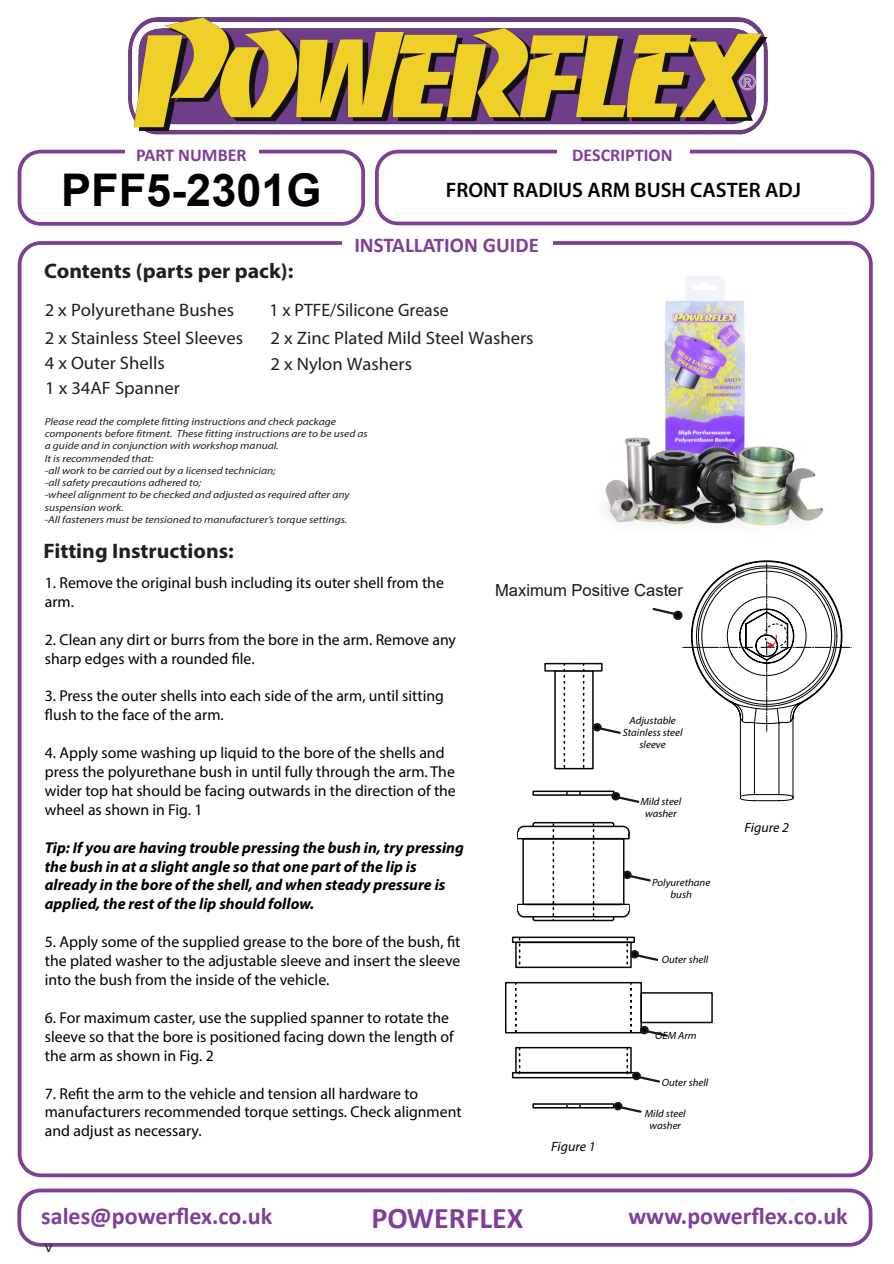
<style>
.page{position:relative;width:894px;height:1264px;background:#fff}
.page>*{position:absolute;margin:0;border:0;box-sizing:border-box;transform-origin:0 0}
.t1{font:700 45px "Arial";color:#000}
.t2{font:700 30px "Calibri";color:#7f3f98}
.t3{font:700 24px "Calibri";color:#7f3f98}
.t4{font:700 21px "Myriad Pro";color:#231f20}
.t5{font:600 21px "Myriad Pro";color:#000}
.t6{font:700 21px "Calibri";color:#7f3f98}
.t7{font:18px/25px "Myriad Pro";color:#231f20}
.t8{font:700 18px "Calibri";color:#7f3f98}
.t9{font:16.5px "Arial";color:#1c1917}
.t10{font:15.75px/18.9px "Myriad Pro";color:#000}
.t11{font:italic 700 15.75px/18.9px "Myriad Pro";color:#000}
.t12{font:15.75px "Myriad Pro";color:#231f20}
.t13{font:italic 13.5px "Myriad Pro";color:#000}
.t14{font:italic 10.5px/12px "Myriad Pro";color:#000;text-align:center}
.t15{font:italic 10.2px/12.1px "Myriad Pro";color:#231f20;scale:1.13 1}
</style>
<div class="page">
<div style="left:18px;top:241px;width:854px;height:935px;border:4px solid #7f3f98;border-radius:21px"></div>
<div style="left:375px;top:150px;width:498px;height:75px;border:4px solid #7f3f98;border-radius:21px"></div>
<div style="left:18px;top:150px;width:347px;height:76px;border:4px solid #7f3f98;border-radius:21px"></div>
<img style="left:128px;top:18px;width:639px;height:117px">
<div style="left:124px;top:147px;width:134px;height:9px;background:#fff"></div>
<div style="left:556px;top:147px;width:132px;height:9px;background:#fff"></div>
<div style="left:342px;top:235px;width:210px;height:15px;background:#fff"></div>
<div style="left:17px;top:1188px;width:855px;height:58px;border:4px solid #7f3f98;border-radius:21px"></div>
<div style="left:504px;top:981px;width:137px;height:52px;border:2px solid #000"></div>
<div style="left:640px;top:991px;width:72px;height:31px;border:2px solid #000"></div>
<div style="left:515px;top:941px;width:116px;height:26px;border:2px solid #000"></div>
<div style="left:511px;top:936px;width:123px;height:6px;border:2px solid #000"></div>
<div style="left:515px;top:1046px;width:116px;height:27px;border:2px solid #000"></div>
<div style="left:511px;top:1071px;width:123px;height:7px;border:2px solid #000"></div>
<div style="left:522px;top:837px;width:102px;height:68px;border:2px solid #000"></div>
<div style="left:517px;top:831px;width:112px;height:8px;border:2px solid #000"></div>
<div style="left:532px;top:821px;width:82px;height:9px;border:2px solid #000;border-radius:2px"></div>
<div style="left:532px;top:912px;width:82px;height:9px;border:2px solid #000;border-radius:2px"></div>
<div style="left:517px;top:826px;width:111px;height:12px;background:#fff;border-radius:6px"></div>
<div style="left:517px;top:825px;width:112px;height:14px;border:2px solid #000;border-radius:6px"></div>
<svg style="left:518px;top:832px;width:6px;height:5px"></svg>
<svg style="left:622px;top:832px;width:6px;height:5px"></svg>
<div style="left:517px;top:903px;width:112px;height:8px;border:2px solid #000"></div>
<div style="left:517px;top:904px;width:111px;height:12px;background:#fff;border-radius:6px"></div>
<div style="left:517px;top:903px;width:112px;height:14px;border:2px solid #000;border-radius:6px"></div>
<div style="left:621px;top:904px;width:7px;height:6px;background:#fff"></div>
<svg style="left:518px;top:904px;width:6px;height:6px"></svg>
<div style="left:554px;top:670px;width:39px;height:99px;background:#fff;border:2px solid #000"></div>
<svg style="left:532px;top:790px;width:77px;height:5px"></svg>
<svg style="left:532px;top:1103px;width:79px;height:5px"></svg>
<svg style="left:515px;top:982px;width:1px;height:50px"></svg>
<svg style="left:630px;top:982px;width:1px;height:50px"></svg>
<svg style="left:518px;top:938px;width:2px;height:29px"></svg>
<svg style="left:552px;top:823px;width:2px;height:97px"></svg>
<svg style="left:592px;top:823px;width:2px;height:97px"></svg>
<svg style="left:518px;top:1047px;width:2px;height:29px"></svg>
<svg style="left:609px;top:790px;width:31px;height:13px"></svg>
<svg style="left:590px;top:720px;width:31px;height:15px"></svg>
<svg style="left:621px;top:868px;width:30px;height:14px"></svg>
<svg style="left:626px;top:938px;width:33px;height:29px"></svg>
<svg style="left:637px;top:1023px;width:32px;height:14px"></svg>
<svg style="left:626px;top:1047px;width:34px;height:36px"></svg>
<svg style="left:611px;top:1101px;width:31px;height:12px"></svg>
<img style="left:605px;top:277px;width:218px;height:249px">
<div style="left:544px;top:662px;width:58px;height:9px;border:2px solid #000"></div>
<svg style="left:582px;top:663px;width:2px;height:106px"></svg>
<svg style="left:563px;top:663px;width:2px;height:104px"></svg>
<svg style="left:652px;top:560px;width:199px;height:240px"></svg>
<p class="t8" style="left:136px;top:147px;width:112px">PART NUMBER</p>
<p class="t8" style="left:572px;top:147px;width:102px">DESCRIPTION</p>
<h1 class="t1" style="left:61px;top:173px;width:262px">PFF5-2301G</h1>
<h3 class="t5" style="left:445px;top:181px;width:356px">FRONT RADIUS ARM BUSH CASTER ADJ</h3>
<h3 class="t6" style="left:354px;top:236px;width:186px">INSTALLATION GUIDE</h3>
<h3 class="t4" style="left:44px;top:262px;width:250px">Contents (parts per pack):</h3>
<p class="t7" style="left:45px;top:299px;width:191px">2 x Polyurethane Bushes</p>
<p class="t7" style="left:270px;top:326px;width:264px;line-height:26.4px">2 x Zinc Plated Mild Steel Washers<br>2 x Nylon Washers</p>
<p class="t7" style="left:269px;top:299px;width:181px">1 x PTFE/Silicone Grease</p>
<p class="t7" style="left:45px;top:326px;width:200px">2 x Stainless Steel Sleeves<br>4 x Outer Shells<br>1 x 34AF Spanner</p>
<p class="t15" style="left:45px;top:416px;width:287px">Please read the complete fitting instructions and check package components before fitment. These fitting instructions are to be used as a guide and in conjunction with workshop manual.<br>It is recommended that:<br>-all work to be carried out by a licensed technician;<br>-all safety precautions adhered to;<br>-wheel alignment to be checked and adjusted as required after any suspension work.<br>-All fasteners must be tensioned to manufacturer’s torque settings.</p>
<h3 class="t4" style="left:43px;top:542px;width:192px">Fitting Instructions:</h3>
<p class="t10" style="left:45px;top:574px;width:400px">1. Remove the original bush including its outer shell from the arm.</p>
<p class="t10" style="left:45px;top:631px;width:412px">2. Clean any dirt or burrs from the bore in the arm. Remove any sharp edges with a rounded file.</p>
<p class="t10" style="left:45px;top:687px;width:400px">3. Press the outer shells into each side of the arm, until sitting flush to the face of the arm.</p>
<p class="t10" style="left:45px;top:744px;width:412px">4. Apply some washing up liquid to the bore of the shells and press the polyurethane bush in until fully through the arm. The wider top hat should be facing outwards in the direction of the wheel as shown in Fig. 1</p>
<p class="t11" style="left:45px;top:839px;width:420px">Tip: If you are having trouble pressing the bush in, try pressing the bush in at a slight angle so that one part of the lip is already in the bore of the shell, and when steady pressure is applied, the rest of the lip should follow.</p>
<p class="t10" style="left:45px;top:933px;width:417px;text-align:justify">5. Apply some of the supplied grease to the bore of the bush, fit the plated washer to the adjustable sleeve and insert the sleeve into the bush from the inside of the vehicle.</p>
<p class="t10" style="left:45px;top:1009px;width:410px">6. For maximum caster, use the supplied spanner to rotate the sleeve so that the bore is positioned facing down the length of the arm as shown in Fig. 2</p>
<p class="t10" style="left:45px;top:1084px;width:418px">7. Refit the arm to the vehicle and tension all hardware to manufacturers recommended torque settings. Check alignment and adjust as necessary.</p>
<p class="t9" style="left:495px;top:583px;width:189px">Maximum Positive Caster</p>
<p class="t14" style="left:622px;top:715px;width:61px">Adjustable<br>Stainless steel sleeve</p>
<p class="t14" style="left:640px;top:796px;width:42px">Mild steel washer</p>
<p class="t14" style="left:652px;top:877px;width:60px">Polyurethane bush</p>
<p class="t14" style="left:661px;top:954px;width:48px">Outer shell</p>
<p class="t13" style="left:551px;top:1140px;width:46px">Figure 1</p>
<p class="t14" style="left:655px;top:1029px;width:43px">OEM Arm</p>
<p class="t14" style="left:661px;top:1076px;width:48px">Outer shell</p>
<p class="t14" style="left:644px;top:1107px;width:42px">Mild steel washer</p>
<p class="t13" style="left:744px;top:821px;width:46px">Figure 2</p>
<h3 class="t3" style="left:41px;top:1205px;width:232px">sales@powerflex.co.uk</h3>
<h2 class="t2" style="left:371px;top:1204px;width:153px">POWERFLEX</h2>
<h3 class="t3" style="left:628px;top:1205px;width:221px">www.powerflex.co.uk</h3>
<p class="t12" style="left:45px;top:1239px;width:9px">v</p>
</div>
